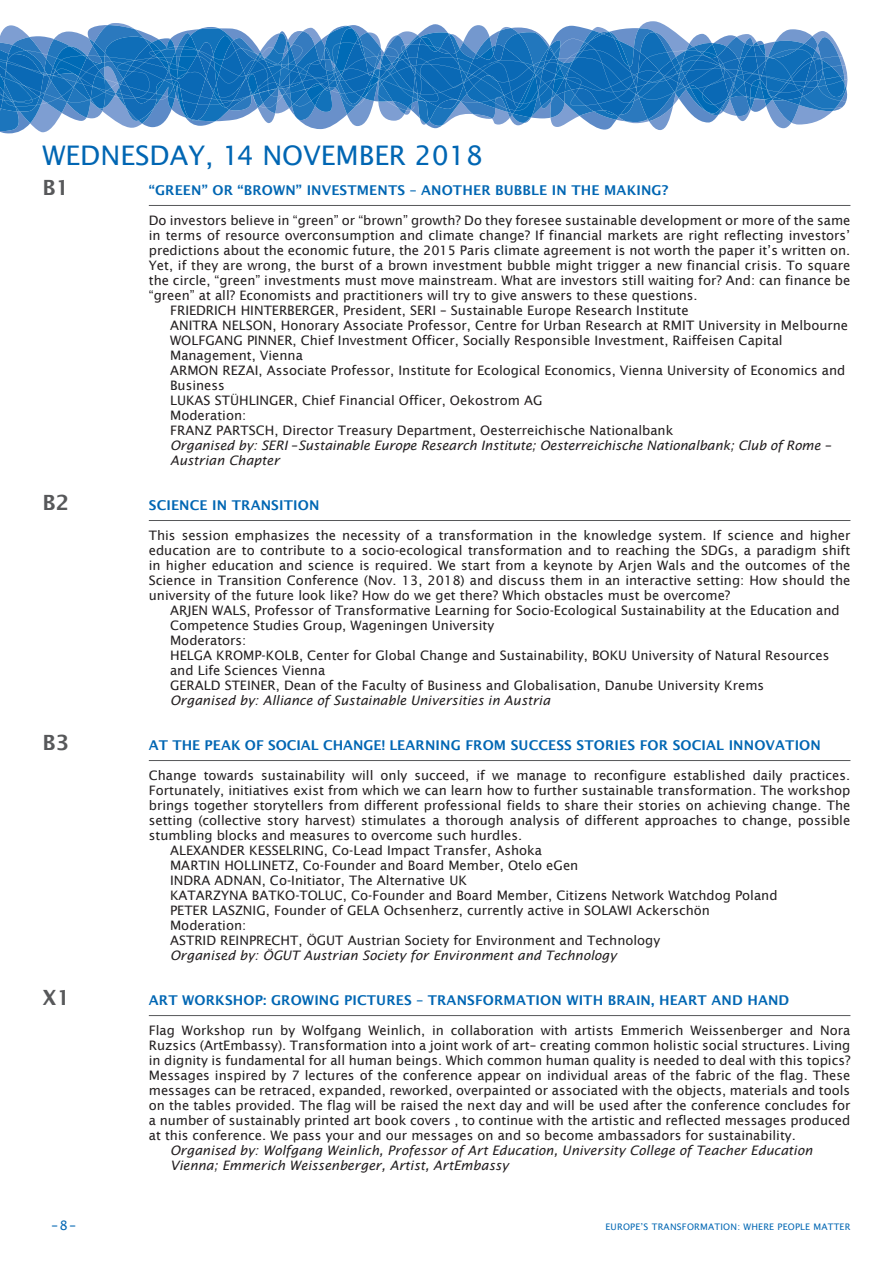
<style>
.page{position:relative;width:893px;height:1263px;background:#fff}
.page>*{position:absolute;margin:0;border:0;box-sizing:border-box;transform-origin:0 0}
.t1{font:27px "Lucida Sans";color:#0166b3}
.t2{font:600 21px "Lucida Sans";color:#57585a}
.t3{font:600 13.5px "Lucida Sans";letter-spacing:.01em;color:#0166b3}
.t4{font:13.05px/15px "Lucida Sans";color:#231f20}
.t5{font:italic 13.05px/15px "Lucida Sans";color:#231f20}
.t6{font:13.05px "Lucida Sans";color:#0166b3}
.t7{font:9px "Lucida Sans";letter-spacing:.025em;color:#0166b3}
.s1{font-style:normal}
</style>
<div class="page">
<svg style="left:0;top:21px;width:833px;height:111px"></svg>
<svg style="left:0;top:39px;width:836px;height:4px;background:#508cc7"></svg>
<svg style="left:0;top:43px;width:848px;height:67px;background:#2277bc"></svg>
<hr style="left:149px;top:205px;width:701px;height:1px;background:#57585a">
<hr style="left:149px;top:520px;width:701px;height:1px;background:#57585a">
<hr style="left:149px;top:760px;width:701px;height:1px;background:#57585a">
<hr style="left:149px;top:1015px;width:701px;height:1px;background:#57585a">
<h1 class="t1" style="left:43px;top:140px;width:20px">wednesda</h1>
<h1 class="t1" style="left:188px;top:140px;width:296px">y, 14 november 2018</h1>
<h2 class="t2" style="left:43px;top:176px;width:28px">B1</h2>
<p class="t3" style="left:149px;top:182px;width:521px">“GREEN” OR “BROWN” INVESTMENTS – ANOTHER BUBBLE IN THE MAKING?</p>
<p class="t4" style="left:149px;top:213px;width:703px">Do investors believe in “green” or “brown” growth? Do they foresee sustainable development or more of the same</p>
<p class="t4" style="left:149px;top:228px;width:703px">in terms of resource overconsumption and climate change? If financial markets are right reflecting investors’</p>
<p class="t4" style="left:149px;top:243px;width:703px">predictions about the economic future, the 2015 Paris climate agreement is not worth the paper it’s written on.</p>
<p class="t4" style="left:149px;top:258px;width:703px">Yet, if they are wrong, the burst of a brown investment bubble might trigger a new financial crisis. To square</p>
<p class="t4" style="left:149px;top:273px;width:703px">the circle, “green” investments must move mainstream. What are investors still waiting for? And: can finance be</p>
<p class="t4" style="left:149px;top:288px;width:550px">“green” at all? Economists and practitioners will try to give answers to these questions.</p>
<p class="t4" style="left:170px;top:303px;width:16px">Friedrich</p>
<p class="t4" style="left:241px;top:303px;width:18px">Hinter</p>
<p class="t4" style="left:287px;top:303px;width:17px">berger</p>
<p class="t4" style="left:335px;top:303px;width:355px">, President, SERI – Sustainable Europe Research Institute</p>
<p class="t4" style="left:170px;top:318px;width:18px">Anitra</p>
<p class="t4" style="left:222px;top:318px;width:19px">Nelson</p>
<p class="t4" style="left:273px;top:318px;width:577px">, Honorary Associate Professor, Centre for U rban Research at RM IT U niversity in Melbourne</p>
<p class="t4" style="left:170px;top:333px;width:21px">Wolfgang</p>
<p class="t4" style="left:247px;top:333px;width:9px">Pinner</p>
<p class="t4" style="left:170px;top:333px;width:614px;text-indent:122px">, Chief Investment Officer, Socially Responsible Investment, Raiffeisen Capital<br>Management, Vienna<br>Armon Rezai</p>
<p class="t4" style="left:258px;top:363px;width:588px">, Associate Professor, Institute for Ecological Economics, Vienna U niversity of Economics and</p>
<p class="t4" style="left:170px;top:378px;width:56px">Business<br>Lukas</p>
<p class="t4" style="left:215px;top:393px;width:33px">Stühlinger</p>
<p class="t4" style="left:294px;top:393px;width:250px">, Chief Financial Officer, Oekostrom AG</p>
<p class="t4" style="left:170px;top:408px;width:78px">Moderation:<br>Franz</p>
<p class="t5" style="left:170px;top:423px;width:662px;text-indent:104px"><span class="s1">, Director Treasury Department, Oesterreichische Nationalbank<br></span>Organised by: SERI <span class="s1">–</span>Sustainable Europe Research Institute; Oesterreichische Nationalbank; Club of Rome –<br>Austrian Chapter</p>
<p class="t4" style="left:216px;top:423px;width:9px">Partsch</p>
<h2 class="t2" style="left:43px;top:491px;width:28px">B2</h2>
<p class="t3" style="left:149px;top:497px;width:172px">SCIENCE IN TRANSITION</p>
<p class="t4" style="left:149px;top:528px;width:703px">This session emphasizes the necessity of a transformation in the knowledge system. If science and higher</p>
<p class="t4" style="left:149px;top:543px;width:703px">education are to contribute to a socio-ecological transformation and to reaching the SDGs, a paradigm shift</p>
<p class="t4" style="left:149px;top:558px;width:703px">in higher education and science is required. We start from a keynote by Arjen Wals and the outcomes of the</p>
<p class="t4" style="left:149px;top:573px;width:703px">Science in Transition Conference (Nov. 13, 2018) and discuss them in an interactive setting: How should the</p>
<p class="t4" style="left:149px;top:588px;width:583px">university of the future look like? How do we get there? Which obstacles must be overcome?</p>
<p class="t4" style="left:170px;top:603px;width:17px">Arjen</p>
<p class="t4" style="left:170px;top:603px;width:671px;text-indent:42px">Wals, Professor of Transformative Learning for Socio-Ecological Sustainability at the Education and Competence Studies Group, Wageningen U niversity<br>Moderators:<br>Helga</p>
<p class="t4" style="left:170px;top:648px;width:661px;text-indent:46px">Kromp-Kolb, Center for Global Change and Sustainability, BOKU U niversity of Natural Resources and Life Sciences Vienna<br>Gerald</p>
<p class="t4" style="left:225px;top:678px;width:16px">Steiner</p>
<p class="t4" style="left:276px;top:678px;width:490px">, Dean of the Faculty of Business and Globalisation, Danube U niversity Krems</p>
<p class="t5" style="left:170px;top:693px;width:382px">Organised by: Alliance of Sustainable Universities in Austria</p>
<h2 class="t2" style="left:43px;top:731px;width:28px">B3</h2>
<p class="t3" style="left:149px;top:737px;width:674px">AT THE PEAK OF SOCIAL CHANGE! LEARNING FROM SUCCESS STORIES FOR SOCIAL INNOVATION</p>
<p class="t4" style="left:149px;top:768px;width:703px">Change towards sustainability will only succeed, if we manage to reconfigure established daily practices.</p>
<p class="t4" style="left:149px;top:783px;width:703px">Fortunately, initiatives exist from which we can learn how to further sustainable transformation. The workshop</p>
<p class="t4" style="left:149px;top:798px;width:703px">brings together storytellers from different professional fields to share their stories on achieving change. The</p>
<p class="t4" style="left:149px;top:813px;width:703px">setting (collective story harvest) stimulates a thorough analysis of different approaches to change, possible</p>
<p class="t4" style="left:149px;top:828px;width:375px">stumbling blocks and measures to overcome such hurdles.</p>
<p class="t4" style="left:170px;top:843px;width:41px">Alexander</p>
<p class="t4" style="left:249px;top:843px;width:17px">Kesselring</p>
<p class="t4" style="left:324px;top:843px;width:220px">, Co-Lead Impact Transfer, Ashoka</p>
<p class="t4" style="left:170px;top:858px;width:9px">Martin</p>
<p class="t4" style="left:224px;top:858px;width:19px">Hollinetz</p>
<p class="t4" style="left:295px;top:858px;width:285px">, Co-Founder and Board Member, Otelo eGen</p>
<p class="t4" style="left:170px;top:873px;width:14px">Indra</p>
<p class="t4" style="left:215px;top:873px;width:19px">Adnan</p>
<p class="t4" style="left:262px;top:873px;width:207px">, Co-Initiator, The Alternative U K</p>
<p class="t4" style="left:170px;top:888px;width:18px">Katarz</p>
<p class="t4" style="left:221px;top:888px;width:41px">yna Batko</p>
<p class="t4" style="left:295px;top:888px;width:484px">-Toluc, Co-Founder and Board Member, Citizens Network Watchdog Poland</p>
<p class="t4" style="left:170px;top:903px;width:9px">Peter</p>
<p class="t4" style="left:212px;top:903px;width:16px">Lasznig</p>
<p class="t4" style="left:266px;top:903px;width:446px">, Founder of GELA Ochsenherz, currently active in SOLAWI Ackerschön</p>
<p class="t4" style="left:170px;top:918px;width:78px">Moderation:<br>Astrid</p>
<p class="t4" style="left:220px;top:933px;width:46px">Rein precht</p>
<p class="t4" style="left:298px;top:933px;width:363px">, ÖGUT Austrian Society for Environment and Technology</p>
<p class="t5" style="left:170px;top:948px;width:448px">Organised by: ÖGUT Austrian Society for Environment and Technology</p>
<h2 class="t2" style="left:43px;top:986px;width:29px">X1</h2>
<p class="t3" style="left:149px;top:992px;width:640px">ART WORKSHOP: GROWING PICTURES – TRANSFORMATION WITH BRAIN, HEART AND HAND</p>
<p class="t4" style="left:149px;top:1023px;width:703px;text-align:justify">Flag Workshop run by Wolfgang Weinlich, in collaboration with artists Emmerich Weissenberger and Nora Ruzsics (ArtEmbassy). Transformation into a joint work of art– creating common holistic social structures. Living in dignity is fundamental for all human beings. Which common human quality is needed to deal with this topics?<br>Messages inspired by 7 lectures of the conference appear on individual areas of the fabric of the flag. These messages can be retraced, expanded, reworked, overpainted or associated with the objects, materials and tools on the tables provided. The flag will be raised the next day and will be used after the conference concludes for a number of sustainably printed art book covers , to continue with the artistic and reflected messages produced at this conference. We pass your and our messages on and so become ambassadors for sustainability.</p>
<p class="t5" style="left:170px;top:1143px;width:644px">Organised by: Wolfgang Weinlich, Professor of Art Education, University College of Teacher Education<br>Vienna; Emmerich Weissenberger, Artist, ArtEmbassy</p>
<p class="t6" style="left:51px;top:1218px;width:26px">–8–</p>
<p class="t7" style="left:605px;top:1222px;width:60px">Europe’s Transfor</p>
<p class="t7" style="left:700px;top:1222px;width:15px">mation</p>
<p class="t7" style="left:737px;top:1222px;width:21px">: Where</p>
<p class="t7" style="left:777px;top:1222px;width:43px">people Matter</p>
</div>
